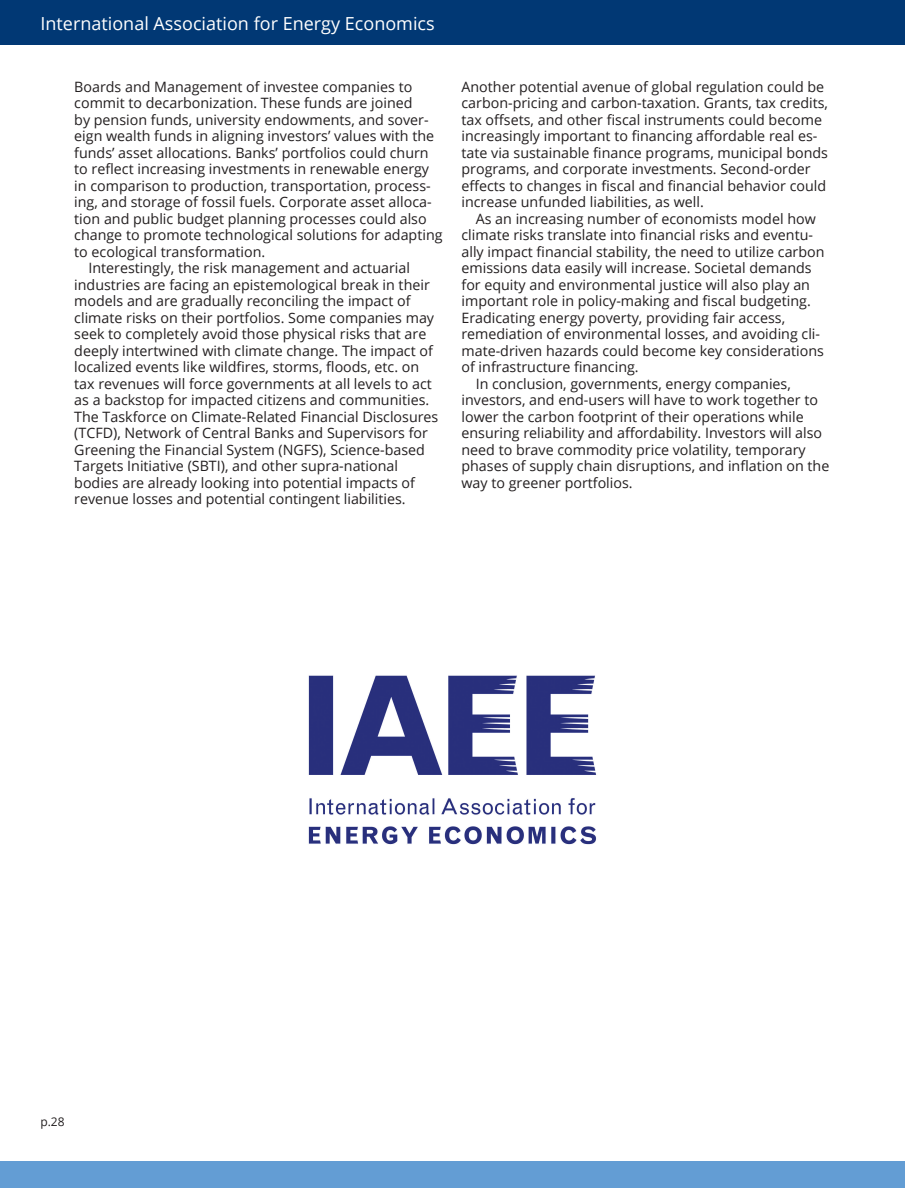
<style>
.page{position:relative;width:905px;height:1188px;background:#fff}
.page>*{position:absolute;margin:0;border:0;box-sizing:border-box;transform-origin:0 0}
.t1{font:18px "Open Sans";color:#fff}
.Body_Text_NEW{font:14.25px/16.5px "Open Sans";color:#231f20}
.t2{font:12px "Open Sans";color:#231f20}
</style>
<div class="page">
<div style="left:0;top:0;width:904px;height:45px;background:#013874"></div>
<div style="left:0;top:1161px;width:904px;height:27px;background:#639dd4"></div>
<img style="left:308px;top:675px;width:289px;height:170px">
<p class="t1" style="left:40px;top:11px;width:396px">International Association for Energy Economics</p>
<p class="Body_Text_NEW" style="left:74px;top:78px;width:370px">Boards and Management of investee companies to commit to decarbonization. These funds are joined<br>by pension funds, university endowments, and sover&shy;eign wealth funds in aligning investors’ values with the funds’ asset allocations. Banks’ portfolios could churn to reflect increasing investments in renewable energy in comparison to production, transportation, process&shy;ing, and storage of fossil fuels. Corporate asset alloca&shy;tion and public budget planning processes could also change to promote technological solutions for adapting to ecological transformation.</p>
<p class="Body_Text_NEW" style="left:74px;top:260px;width:365px;text-indent:14px">Interestingly, the risk management and actuarial industries are facing an epistemological break in their models and are gradually reconciling the impact of climate risks on their portfolios. Some companies may seek to completely avoid those physical risks that are deeply intertwined with climate change. The impact of localized events like wildfires, storms, floods, etc. on tax revenues will force governments at all levels to act as a backstop for impacted citizens and communities.<br>The Taskforce on Climate-Related Financial Disclosures (TCFD), Network of Central Banks and Supervisors for Greening the Financial System (NGFS), Science-based Targets Initiative (SBTI), and other supra-national bodies are already looking into potential impacts of revenue losses and potential contingent liabilities.</p>
<p class="Body_Text_NEW" style="left:461px;top:78px;width:368px">Another potential avenue of global regulation could be carbon-pricing and carbon-taxation. Grants, tax credits, tax offsets, and other fiscal instruments could become increasingly important to financing affordable real es&shy;tate via sustainable finance programs, municipal bonds programs, and corporate investments. Second-order effects to changes in fiscal and financial behavior could increase unfunded liabilities, as well.</p>
<p class="Body_Text_NEW" style="left:461px;top:210px;width:364px;text-indent:14px">As an increasing number of economists model how climate risks translate into financial risks and eventu&shy;ally impact financial stability, the need to utilize carbon emissions data easily will increase. Societal demands for equity and environmental justice will also play an important role in policy-making and fiscal budgeting.<br>Eradicating energy poverty, providing fair access, remediation of environmental losses, and avoiding cli&shy;mate-driven hazards could become key considerations of infrastructure financing.</p>
<p class="Body_Text_NEW" style="left:461px;top:375px;width:369px;text-indent:14px">In conclusion, governments, energy companies, investors, and end-users will have to work together to lower the carbon footprint of their operations while ensuring reliability and affordability. Investors will also need to brave commodity price volatility, temporary phases of supply chain disruptions, and inflation on the way to greener portfolios.</p>
<p class="t2" style="left:40px;top:1114px;width:26px">p.28</p>
</div>
